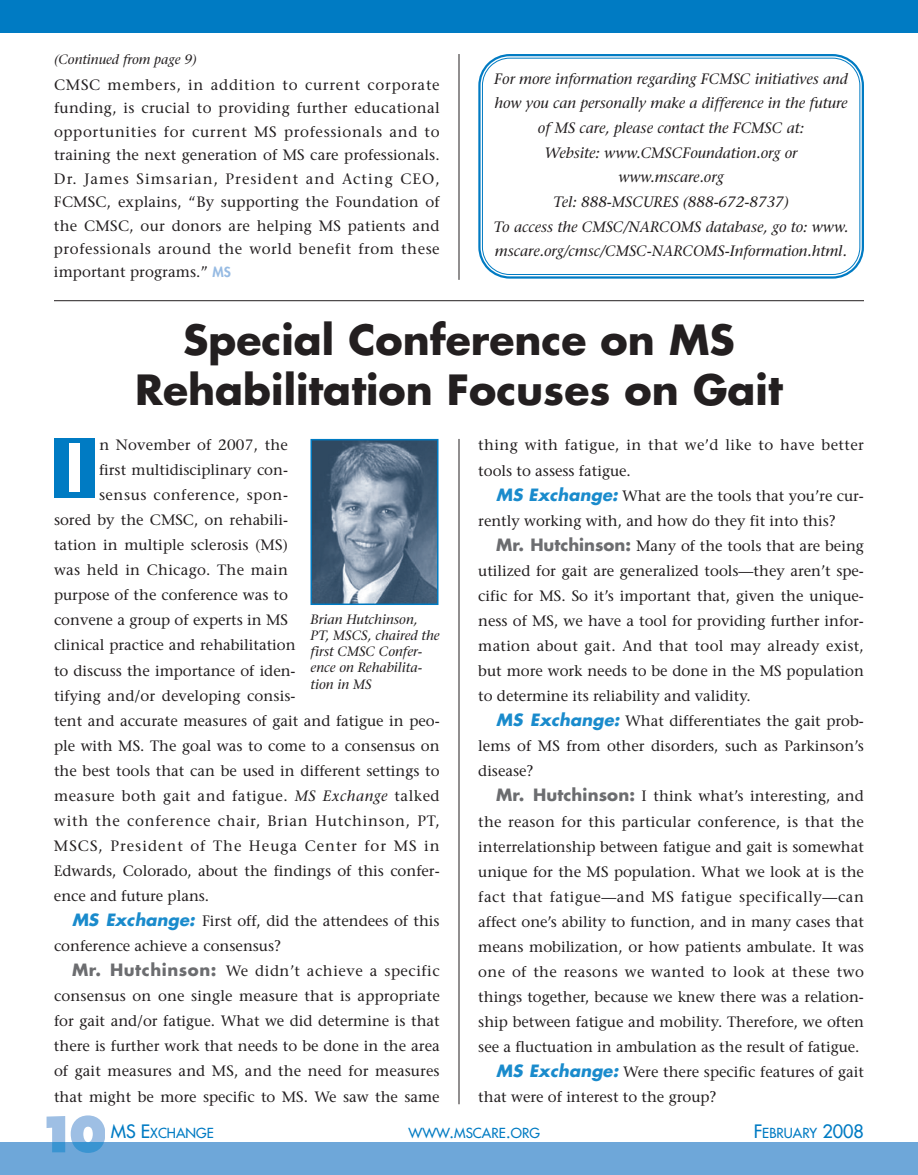
<style>
.page{position:relative;width:918px;height:1175px;background:#fff}
.page>*{position:absolute;margin:0;border:0;box-sizing:border-box;transform-origin:0 0}
.t1{font:800 64.8px "Futura";color:#fff;scale:1.11 1}
.t2{font:700 40.5px/49.5px "Futura";color:#231f20;text-align:center}
.t3{font:15px/25px "Stone Serif";color:#231f20;text-align:justify}
.t4{font:italic 15px/24.6px "Stone Serif";color:#231f20;text-align:center}
.t5{font:15px "Stone Serif";letter-spacing:.035em;color:#231f20}
.t6{font:15px/26px "Stone Serif";letter-spacing:.025em;color:#231f20}
.t7{font:15px "Stone Serif";letter-spacing:.05em;color:#231f20}
.t8{font:15px "Stone Serif";letter-spacing:.065em;color:#231f20}
.t9{font:italic 13.5px/16.2px "Stone Serif";color:#231f20}
.t10{font:13.5px "Futura";color:#007bc3}
.s1{font-family:"Futura";font-weight:800;font-size:13.5px;color:#97bbe3}
.s2{font-style:italic}
.s3{font-family:"Futura";font-weight:700;font-style:italic;font-size:16.5px;color:#1a8bcc}
.s4{font-family:"Futura";font-weight:700;font-size:16.5px;color:#6c6d70}
.s5{font-size:18px}
</style>
<div class="page">
<div style="left:0;top:1142px;width:918px;height:32px;background:#6ea7d9"></div>
<div style="left:0;top:0;width:918px;height:33px;background:#007bc3"></div>
<div style="left:54px;top:439px;width:40px;height:59px;background:#007bc3"></div>
<hr style="left:459px;top:439px;width:1px;height:665px;background:#231f20">
<hr style="left:459px;top:54px;width:1px;height:226px;background:#231f20">
<hr style="left:54px;top:300px;width:810px;height:1px;background:#231f20">
<img style="left:313px;top:442px;width:123px;height:160px">
<div style="left:310px;top:439px;width:129px;height:166px;border:2px solid #007bc3"></div>
<svg style="left:478px;top:54px;width:386px;height:225px"></svg>
<svg style="left:482px;top:57px;width:379px;height:218px"></svg>
<svg style="left:47px;top:1115px;width:58px;height:27px"></svg>
<svg style="left:52px;top:1142px;width:52px;height:10px"></svg>
<p class="t9" style="left:54px;top:53px;width:144px">(Continued from page 9)</p>
<p class="t3" style="left:54px;top:74px;width:387px;line-height:23.4px">CMSC members, in addition to current corporate funding, is crucial to providing further educational opportunities for current MS professionals and to training the next generation of MS care professionals.<br>Dr. James Simsarian, President and Acting CEO, FCMSC, explains, “By supporting the Foundation of the CMSC, our donors are helping MS patients and professionals around the world benefit from these important programs.” <span class="s1">MS</span></p>
<p class="t4" style="left:494px;top:68px;width:356px">For more information regarding FCMSC initiatives and how you can personally make a difference in the future of MS care, please contact the FCMSC at:<br>Website: www.CMSCFoundation.org or www.mscare.org<br>Tel: 888-MSCURES (888-672-8737)<br>To access the CMSC/NARCOMS database, go to: www. mscare.org/cmsc/CMSC-NARCOMS-Information.html.</p>
<h2 class="t2" style="left:135px;top:319px;width:649px">Special Conference on MS<br>Rehabilitation Focuses on Gait</h2>
<p class="t3" style="left:99px;top:434px;width:190px">n November of 2007, the</p>
<p class="t3" style="left:99px;top:459px;width:191px">first multidisciplinary con-</p>
<p class="t5" style="left:99px;top:489px;width:191px">sensus conference, spon-</p>
<p class="t3" style="left:54px;top:509px;width:236px">sored by the CMSC, on rehabili-</p>
<p class="t3" style="left:54px;top:534px;width:235px">tation in multiple sclerosis (MS)</p>
<p class="t3" style="left:54px;top:559px;width:235px">was held in Chicago. The main</p>
<p class="t3" style="left:54px;top:584px;width:236px">purpose of the conference was to</p>
<p class="t3" style="left:54px;top:609px;width:235px">convene a group of experts in MS</p>
<p class="t3" style="left:54px;top:634px;width:243px">clinical practice and rehabilitation</p>
<p class="t3" style="left:54px;top:659px;width:243px">to discuss the importance of iden-</p>
<p class="t3" style="left:54px;top:684px;width:243px">tifying and/or developing consis-</p>
<p class="t3" style="left:54px;top:709px;width:387px">tent and accurate measures of gait and fatigue in peo-</p>
<p class="t3" style="left:54px;top:734px;width:387px">ple with MS. The goal was to come to a consensus on</p>
<p class="t3" style="left:54px;top:759px;width:387px">the best tools that can be used in different settings to</p>
<p class="t5" style="left:54px;top:789px;width:387px">measure both gait and fatigue. <span class="s2">MS Exchange</span> talked</p>
<p class="t7" style="left:54px;top:814px;width:387px">with the conference chair, Brian Hutchinson, PT,</p>
<p class="t8" style="left:54px;top:840px;width:387px">MSCS, President of The Heuga Center for MS in</p>
<p class="t3" style="left:54px;top:859px;width:387px">Edwards, Colorado, about the findings of this confer-</p>
<p class="t3" style="left:54px;top:885px;width:157px">ence and future plans.</p>
<p class="t3" style="left:72px;top:910px;width:369px"><span class="s3">MS Exchange:</span> First off, did the attendees of this</p>
<p class="t3" style="left:54px;top:935px;width:229px">conference achieve a consensus?</p>
<p class="t5" style="left:72px;top:965px;width:369px"><span class="s4">Mr. Hutchinson:</span> We didn’t achieve a specific</p>
<p class="t3" style="left:54px;top:985px;width:387px">consensus on one single measure that is appropriate</p>
<p class="t3" style="left:54px;top:1010px;width:387px">for gait and/or fatigue. What we did determine is that</p>
<p class="t3" style="left:54px;top:1035px;width:387px">there is further work that needs to be done in the area</p>
<p class="t3" style="left:54px;top:1060px;width:387px">of gait measures and MS, and the need for measures</p>
<p class="t3" style="left:54px;top:1085px;width:387px">that might be more specific to MS. We saw the same</p>
<h1 class="t1" style="left:65px;top:437px;width:18px">I</h1>
<p class="t6" style="left:478px;top:433px;width:387px">thing with fatigue, in that we’d like to have better tools to assess fatigue.</p>
<p class="t3" style="left:478px;top:485px;width:387px;text-indent:18px"><span class="s3">MS Exchange:</span> What are the tools that you’re cur&shy;rently working with, and how do they fit into this?</p>
<p class="t3" style="left:478px;top:535px;width:387px;text-indent:18px"><span class="s4">Mr. Hutchinson:</span> Many of the tools that are being utilized for gait are generalized tools—they aren’t spe&shy;cific for MS. So it’s important that, given the unique&shy;ness of MS, we have a tool for providing further infor&shy;mation about gait. And that tool may already exist, but more work needs to be done in the MS population to determine its reliability and validity.</p>
<p class="t3" style="left:478px;top:710px;width:387px;text-indent:18px"><span class="s3">MS Exchange:</span> What differentiates the gait prob&shy;lems of MS from other disorders, such as Parkinson’s disease?</p>
<p class="t3" style="left:496px;top:785px;width:369px"><span class="s4">Mr. Hutchinson:</span> I think what’s interesting, and</p>
<p class="t3" style="left:478px;top:810px;width:387px">the reason for this particular conference, is that the</p>
<p class="t3" style="left:478px;top:835px;width:387px">interrelationship between fatigue and gait is somewhat</p>
<p class="t3" style="left:478px;top:860px;width:387px">unique for the MS population. What we look at is the</p>
<p class="t5" style="left:478px;top:890px;width:387px">fact that fatigue—and MS fatigue specifically—can</p>
<p class="t3" style="left:478px;top:910px;width:387px">affect one’s ability to function, and in many cases that</p>
<p class="t3" style="left:478px;top:935px;width:387px">means mobilization, or how patients ambulate. It was</p>
<p class="t6" style="left:478px;top:960px;width:387px">one of the reasons we wanted to look at these two</p>
<p class="t3" style="left:478px;top:985px;width:387px">things together, because we knew there was a relation-</p>
<p class="t3" style="left:478px;top:1010px;width:387px">ship between fatigue and mobility. Therefore, we often</p>
<p class="t3" style="left:478px;top:1035px;width:383px">see a fluctuation in ambulation as the result of fatigue.</p>
<p class="t3" style="left:496px;top:1060px;width:369px"><span class="s3">MS Exchange:</span> Were there specific features of gait</p>
<p class="t3" style="left:478px;top:1085px;width:240px">that were of interest to the group?</p>
<p class="t9" style="left:311px;top:612px;width:130px">Brian Hutchinson,<br>PT, MSCS, chaired the first CMSC Confer&shy;ence on Rehabilita&shy;tion in MS</p>
<p class="t10" style="left:111px;top:1126px;width:104px"><span class="s5">MS E</span>XCHANGE</p>
<p class="t10" style="left:409px;top:1126px;width:133px">WWW<span class="s5">.</span>MSCARE<span class="s5">.</span>ORG</p>
<p class="t10" style="left:754px;top:1126px;width:112px"><span class="s5">F</span>EBRUARY <span class="s5">2008</span></p>
</div>
